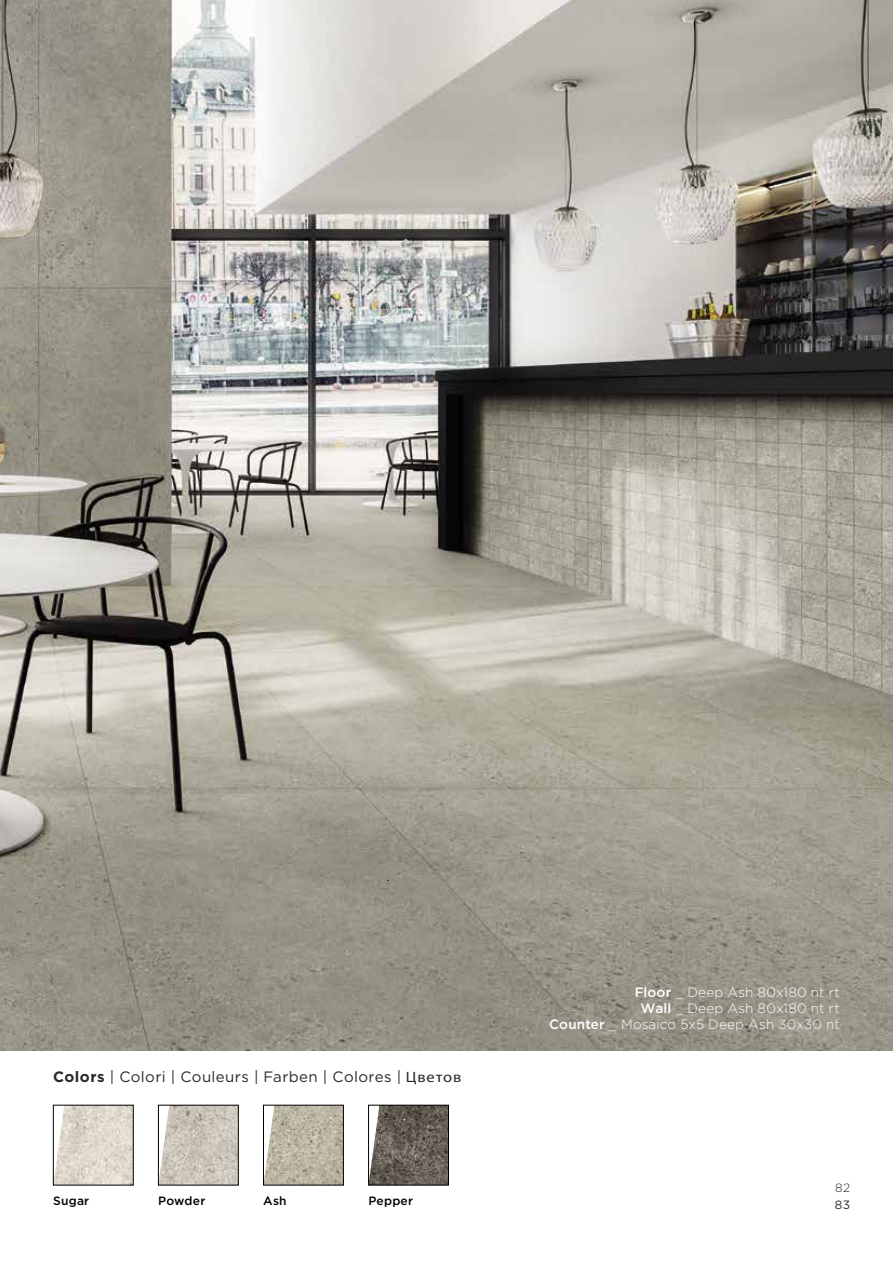
<style>
.page{position:relative;width:893px;height:1263px;background:#fff}
.page>*{position:absolute;margin:0;border:0;box-sizing:border-box;transform-origin:0 0}
.t1{font:15px "Gotham";letter-spacing:.025em;color:#292929}
.t2{font:300 13.5px/16.2px "Gotham";letter-spacing:.015em;color:#fff;text-align:right}
.t3{font:500 12px "Gotham";letter-spacing:.02em;color:#000}
.t4{font:300 12px "Gotham";color:#292929}
.t5{font:12px "Gotham";color:#292929}
.t6{font:10.5px "Helvetica Neue LT Std";color:#000}
.s1{font-weight:700}
.s2{font-family:"Myriad Pro"}
.s3{font-weight:500}
</style>
<div class="page">
<img style="left:0;top:0;width:893px;height:1050px">
<img style="left:370px;top:1107px;width:77px;height:76px">
<img style="left:265px;top:1107px;width:77px;height:76px">
<img style="left:55px;top:1107px;width:76px;height:76px">
<img style="left:160px;top:1107px;width:77px;height:76px">
<div style="left:158px;top:1105px;width:81px;height:80px;border:1px solid #000"></div>
<div style="left:263px;top:1105px;width:81px;height:80px;border:1px solid #000"></div>
<div style="left:368px;top:1105px;width:81px;height:80px;border:1px solid #000"></div>
<p class="t6" style="left:387px;top:871px;width:4px">.</p>
<p class="t1" style="left:53px;top:1068px;width:410px"><span class="s1">Colors</span> | Colori | Couleurs | Farben | Colores | <span class="s2">Цветов</span></p>
<p class="t3" style="left:53px;top:1193px;width:38px">Sugar</p>
<p class="t3" style="left:158px;top:1193px;width:49px">Powder</p>
<p class="t3" style="left:263px;top:1193px;width:25px">Ash</p>
<p class="t3" style="left:368px;top:1193px;width:46px">Pepper</p>
<p class="t2" style="left:549px;top:984px;width:292px"><span class="s3">Floor</span> _ Deep Ash 80x180 nt rt<br><span class="s3">Wall</span> _ Deep Ash 80x180 nt rt<br><span class="s3">Counter</span> _ Mosaico 5x5 Deep Ash 30x30 nt</p>
<p class="t4" style="left:835px;top:1182px;width:16px">82</p>
<p class="t5" style="left:835px;top:1198px;width:17px">83</p>
</div>
